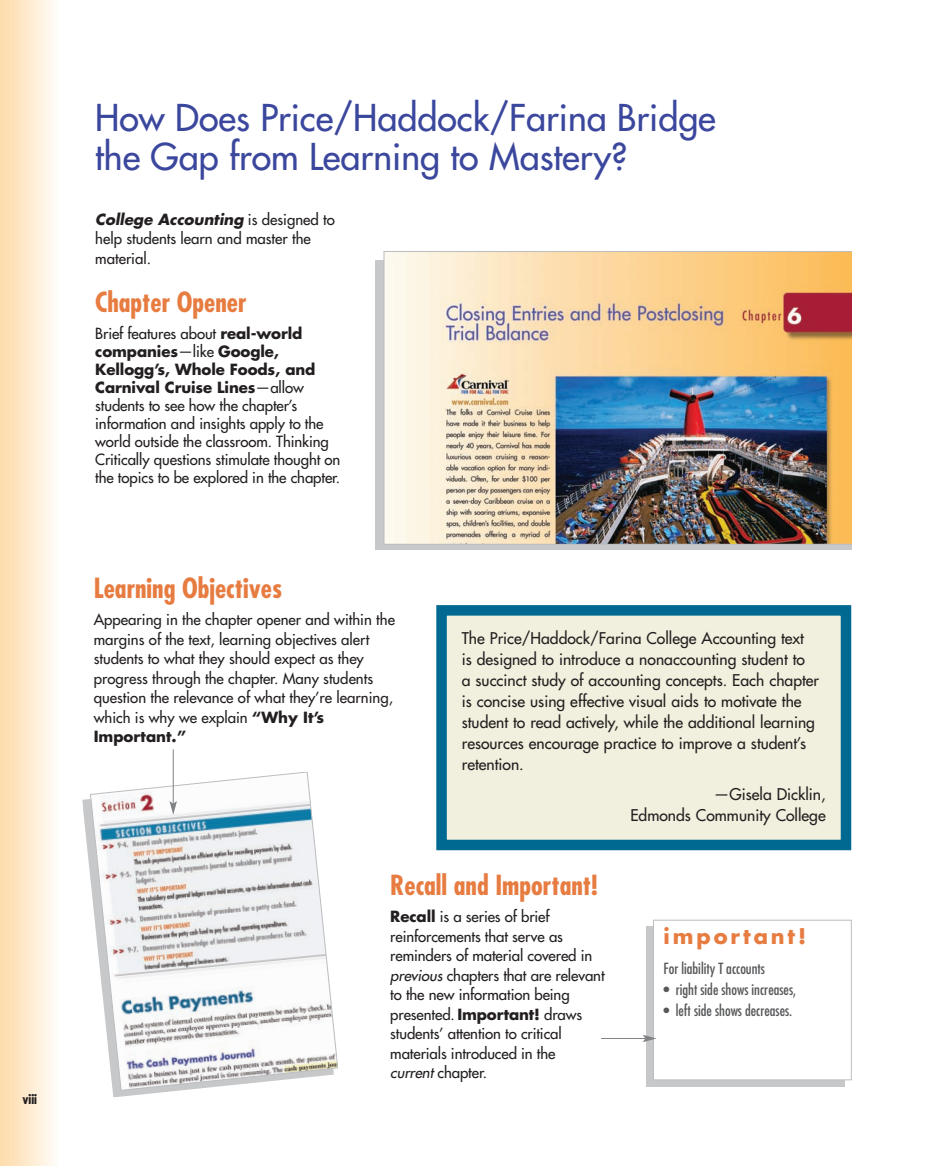
<style>
.page{position:relative;width:945px;height:1166px;background:#fff}
.page>*{position:absolute;margin:0;border:0;box-sizing:border-box;transform-origin:0 0}
.t1{font:500 36px/39px "Futura Std";color:#3b479d}
.t2{font:700 condensed 27px "Futura Std";color:#e77c41}
.t3{font:700 21px "Futura Std";letter-spacing:.135em;color:#e77c41}
.t4{font:500 15.75px/21px "Futura Std";color:#231f20}
.t5{font:500 15px/19.5px "Futura Std";letter-spacing:-.005em;color:#231f20}
.t6{font:condensed 15px "Futura Std";color:#57585a}
.t7{font:700 condensed 13.5px "Futura Std";color:#231f20}
.s1{font-weight:700;font-style:italic}
.s2{font-weight:700}
.s3{font-style:italic}
</style>
<div class="page">
<hr style="left:0;top:0;width:2px;height:1166px;background:#fed495">
<hr style="left:2px;top:0;width:2px;height:1166px;background:#fed599">
<hr style="left:4px;top:0;width:2px;height:1166px;background:#fed79b">
<hr style="left:6px;top:0;width:2px;height:1166px;background:#fed79e">
<hr style="left:8px;top:0;width:2px;height:1166px;background:#fed9a2">
<hr style="left:10px;top:0;width:2px;height:1166px;background:#fedba6">
<hr style="left:12px;top:0;width:2px;height:1166px;background:#fedba8">
<hr style="left:14px;top:0;width:2px;height:1166px;background:#fedcab">
<hr style="left:16px;top:0;width:2px;height:1166px;background:#fedeaf">
<hr style="left:18px;top:0;width:2px;height:1166px;background:#fedfb2">
<hr style="left:20px;top:0;width:2px;height:1166px;background:#fee1b6">
<hr style="left:22px;top:0;width:2px;height:1166px;background:#fee2b9">
<hr style="left:24px;top:0;width:2px;height:1166px;background:#fee4bd">
<hr style="left:26px;top:0;width:2px;height:1166px;background:#fee5c0">
<hr style="left:28px;top:0;width:2px;height:1166px;background:#fee7c4">
<hr style="left:30px;top:0;width:2px;height:1166px;background:#fee8c7">
<hr style="left:32px;top:0;width:2px;height:1166px;background:#feeaca">
<hr style="left:34px;top:0;width:2px;height:1166px;background:#feebcd">
<hr style="left:36px;top:0;width:2px;height:1166px;background:#feedd2">
<hr style="left:38px;top:0;width:2px;height:1166px;background:#feeed6">
<hr style="left:40px;top:0;width:2px;height:1166px;background:#fef0d9">
<hr style="left:42px;top:0;width:2px;height:1166px;background:#fef1dc">
<hr style="left:44px;top:0;width:2px;height:1166px;background:#fef3e1">
<hr style="left:46px;top:0;width:2px;height:1166px;background:#fef4e4">
<hr style="left:48px;top:0;width:2px;height:1166px;background:#fef6e9">
<hr style="left:50px;top:0;width:2px;height:1166px;background:#fef8ee">
<hr style="left:52px;top:0;width:2px;height:1166px;background:#fef9f1">
<hr style="left:54px;top:0;width:2px;height:1166px;background:#fefbf6">
<hr style="left:56px;top:0;width:2px;height:1166px;background:#fefdf9">
<div style="left:375px;top:260px;width:476px;height:290px;background:#c7c8ca"></div>
<img style="left:384px;top:251px;width:467px;height:293px">
<svg style="left:82px;top:799px;width:91px;height:298px"></svg>
<svg style="left:90px;top:771px;width:248px;height:320px"></svg>
<div style="left:442px;top:610px;width:404px;height:235px;background:#f1efdd"></div>
<div style="left:436px;top:605px;width:415px;height:245px;border:10px solid #006991"></div>
<div style="left:646px;top:926px;width:199px;height:160px;background:#c7c8ca"></div>
<div style="left:653px;top:920px;width:198px;height:159px;background:#fff"></div>
<div style="left:653px;top:919px;width:199px;height:161px;border:1px solid #bcbdc0"></div>
<hr style="left:601px;top:1038px;width:44px;height:1px;background:#808285">
<svg style="left:643px;top:1034px;width:14px;height:8px"></svg>
<hr style="left:173px;top:749px;width:1px;height:54px;background:#808285">
<svg style="left:169px;top:801px;width:8px;height:13px"></svg>
<p class="t7" style="left:22px;top:1092px;width:16px">viii</p>
<h1 class="t1" style="left:95px;top:100px;width:622px">How Does Price/Haddock/Farina Bridge the Gap from Learning to Mastery?</h1>
<p class="t5" style="left:95px;top:210px;width:241px"><span class="s1">College Accounting</span> is designed to help students learn and master the material.</p>
<h2 class="t2" style="left:95px;top:289px;width:153px">Chapter Opener</h2>
<p class="t5" style="left:95px;top:325px;width:247px;line-height:18px">Brief features about <span class="s2">real-world companies</span>—like <span class="s2">Google, Kellogg’s, Whole Foods, and Carnival Cruise Lines</span>—allow students to see how the chapter’s information and insights apply to the world outside the classroom. Thinking Critically questions stimulate thought on the topics to be explored in the chapter.</p>
<h2 class="t2" style="left:94px;top:575px;width:190px">Learning Objectives</h2>
<p class="t5" style="left:94px;top:611px;width:303px">Appearing in the chapter opener and within the margins of the text, learning objectives alert students to what they should expect as they progress through the chapter. Many students question the relevance of what they’re learning, which is why we explain <span class="s2">“Why It’s Important.”</span></p>
<p class="t4" style="left:462px;top:628px;width:359px">The Price/Haddock/Farina College Accounting text<br>is designed to introduce a nonaccounting student to<br>a succinct study of accounting concepts. Each chapter is concise using effective visual aids to motivate the student to read actively, while the additional learning resources encourage practice to improve a student’s retention.</p>
<p class="t4" style="left:630px;top:784px;width:197px;text-align:right">—Gisela Dicklin,<br>Edmonds Community College</p>
<h2 class="t2" style="left:390px;top:872px;width:209px">Recall and Important!</h2>
<p class="t5" style="left:390px;top:907px;width:216px"><span class="s2">Recall</span> is a series of brief reinforcements that serve as reminders of material covered in <span class="s3">previous</span> chapters that are relevant to the new information being presented. <span class="s2">Important!</span> draws students’ attention to critical materials introduced in the<br><span class="s3">current</span> chapter.</p>
<h3 class="t3" style="left:664px;top:926px;width:144px">important!</h3>
<p class="t6" style="left:664px;top:961px;width:103px">For liability T accounts</p>
<p class="t6" style="left:664px;top:982px;width:134px">• right side shows increases,</p>
<p class="t6" style="left:664px;top:1003px;width:130px">• left side shows decreases.</p>
</div>
